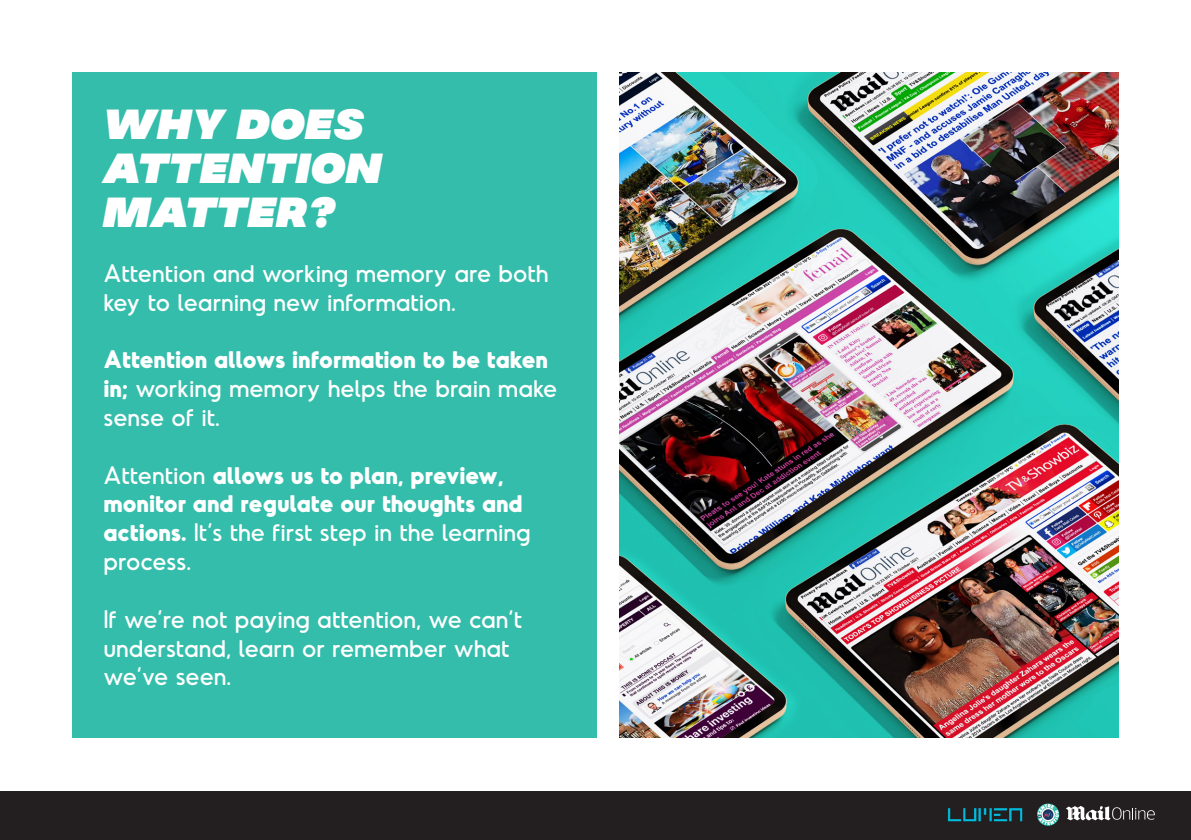
<style>
.page{position:relative;width:1191px;height:840px;background:#fff}
.page>*{position:absolute;margin:0;border:0;box-sizing:border-box;transform-origin:0 0}
.t1{font:italic 42px/44px "MADE Soulmaze";color:#fff}
.t2{font:24px/28.8px "Odudo Soft";color:#fff}
.t3{font:700 24px/28.8px "Odudo Soft";color:#fff}
.s1{font-weight:700}
.s2{font-weight:400}
</style>
<div class="page">
<div style="left:72px;top:72px;width:524px;height:665px;background:#33bdaa"></div>
<img style="left:619px;top:72px;width:500px;height:665px">
<div style="left:0;top:791px;width:1191px;height:48px;background:#231f20"></div>
<svg style="left:1066px;top:806px;width:88px;height:13px"></svg>
<svg style="left:1037px;top:803px;width:22px;height:22px"></svg>
<img style="left:947px;top:808px;width:76px;height:14px">
<p class="t1" style="left:103px;top:102px;width:280px">WHY DOES<br>ATTENTION<br>MATTER?</p>
<p class="t2" style="left:103px;top:258px;width:446px">Attention and working memory are both key to learning new information.</p>
<p class="t2" style="left:103px;top:344px;width:455px"><span class="s1">Attention allows information to be taken in;</span> working memory helps the brain make sense of it.</p>
<p class="t3" style="left:103px;top:459px;width:428px"><span class="s2">Attention</span> allows us to plan, preview, monitor and regulate our thoughts and actions. <span class="s2">It’s the first step in the learning process.</span></p>
<p class="t2" style="left:103px;top:604px;width:420px">If we’re not paying attention, we can’t understand, learn or remember what we’ve seen.</p>
</div>
